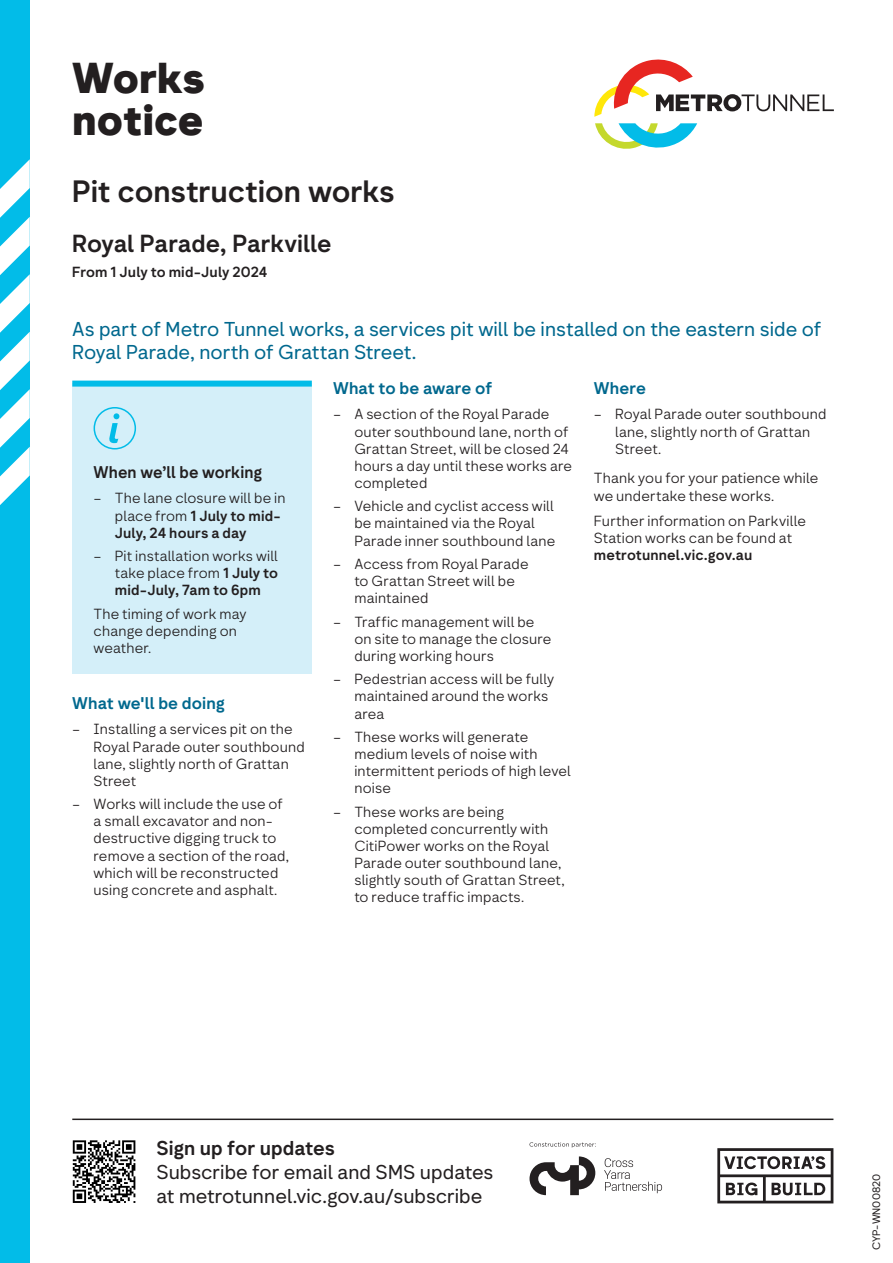
<style>
.page{position:relative;width:893px;height:1263px;background:#fff}
.page>*{position:absolute;margin:0;border:0;box-sizing:border-box;transform-origin:0 0}
.t1{font:800 42px/42px "Network Geo";letter-spacing:-.01em;color:#231f20}
.t2{font:700 30px "Network Geo";letter-spacing:-.005em;color:#231f20}
.t3{font:700 24px "Network Geo";letter-spacing:-.005em;color:#231f20}
.t4{font:19.5px/23.4px "Network Geo";color:#00688e}
.t5{font:19.5px/24px "Network Geo";color:#231f20}
.t6{font:700 19.5px "Network Geo";color:#231f20}
.t7{font:700 16.5px "Network Geo";letter-spacing:.005em;color:#00688e}
.t8{font:700 16.5px "Network Geo";letter-spacing:.005em;color:#231f20;scale:.96 1}
.t9{font:300 14.25px/17.1px "Network Geo";letter-spacing:.01em;color:#231f20}
.t10{font:700 14.25px "Network Geo";letter-spacing:.005em;color:#231f20}
.t11{font:10.5px "Network Geo";color:#231f20}
.s1{font-weight:700}
</style>
<div class="page">
<hr style="left:72px;top:1118px;width:761px;height:2px;background:#231f20">
<svg style="left:717px;top:1148px;width:116px;height:55px"></svg>
<svg style="left:73px;top:1140px;width:62px;height:63px"></svg>
<svg style="left:529px;top:1156px;width:66px;height:39px"></svg>
<svg style="left:604px;top:1158px;width:58px;height:35px"></svg>
<svg style="left:529px;top:1142px;width:67px;height:5px"></svg>
<svg style="left:594px;top:60px;width:239px;height:57px"></svg>
<svg style="left:595px;top:123px;width:102px;height:26px"></svg>
<div style="left:72px;top:384px;width:240px;height:290px;background:#d4eff9"></div>
<div style="left:72px;top:381px;width:240px;height:6px;background:#02bce8"></div>
<div style="left:94px;top:407px;width:42px;height:42px;border:2px solid #02bce8;border-radius:50%"></div>
<svg style="left:109px;top:413px;width:10px;height:30px"></svg>
<div style="left:0;top:0;width:30px;height:1263px;background:#02bce8"></div>
<svg style="left:0;top:159px;width:30px;height:346px"></svg>
<h1 class="t1" style="left:72px;top:58px;width:134px">Works notice</h1>
<h2 class="t2" style="left:72px;top:171px;width:324px">Pit construction works</h2>
<h3 class="t3" style="left:72px;top:227px;width:261px">Royal Parade, Parkville</h3>
<p class="t10" style="left:72px;top:263px;width:197px">From 1 July to mid-July 2024</p>
<h3 class="t4" style="left:72px;top:318px;width:750px">As part of Metro Tunnel works, a services pit will be installed on the eastern side of<br>Royal Parade, north of Grattan Street.</h3>
<p class="t8" style="left:94px;top:461px;width:177px">When we’ll be working</p>
<p class="t9" style="left:115px;top:490px;width:172px;text-indent:-21px">– The lane closure will be in place from <span class="s1">1 July to mid-<br>July, 24 hours a day</span></p>
<p class="t9" style="left:115px;top:548px;width:165px;text-align:justify;text-indent:-21px">– Pit installation works will take place from <span class="s1">1 July to mid-July, 7am to 6pm</span></p>
<p class="t9" style="left:94px;top:606px;width:155px">The timing of work may change depending on weather.</p>
<p class="t7" style="left:72px;top:692px;width:154px">What we'll be doing</p>
<p class="t9" style="left:94px;top:721px;width:213px;text-indent:-21px">– Installing a services pit on the<br>Royal Parade outer southbound lane, slightly north of Grattan<br>Street</p>
<p class="t9" style="left:94px;top:796px;width:197px;text-indent:-21px">– Works will include the use of a small excavator and non&shy;destructive digging truck to remove a section of the road, which will be reconstructed using concrete and asphalt.</p>
<p class="t7" style="left:333px;top:377px;width:161px">What to be aware of</p>
<p class="t9" style="left:354px;top:406px;width:219px;text-indent:-21px">– A section of the Royal Parade outer southbound lane, north of<br>Grattan Street, will be closed 24 hours a day until these works are completed</p>
<p class="t9" style="left:354px;top:498px;width:202px;text-indent:-21px">– Vehicle and cyclist access will be maintained via the Royal<br>Parade inner southbound lane</p>
<p class="t9" style="left:354px;top:556px;width:176px;text-indent:-21px">– Access from Royal Parade to Grattan Street will be maintained</p>
<p class="t9" style="left:354px;top:613px;width:199px;text-indent:-21px">– Traffic management will be on site to manage the closure during working hours</p>
<p class="t9" style="left:354px;top:671px;width:201px;text-indent:-21px">– Pedestrian access will be fully maintained around the works area</p>
<p class="t9" style="left:354px;top:729px;width:218px;text-indent:-21px">– These works will generate medium levels of noise with intermittent periods of high level noise</p>
<p class="t9" style="left:354px;top:804px;width:212px;text-indent:-21px">– These works are being completed concurrently with<br>CitiPower works on the Royal<br>Parade outer southbound lane, slightly south of Grattan Street, to reduce traffic impacts.</p>
<p class="t7" style="left:594px;top:377px;width:54px">Where</p>
<p class="t9" style="left:615px;top:406px;width:213px;text-indent:-21px">– Royal Parade outer southbound lane, slightly north of Grattan<br>Street.</p>
<p class="t9" style="left:594px;top:470px;width:226px">Thank you for your patience while we undertake these works.</p>
<p class="t9" style="left:594px;top:513px;width:213px">Further information on Parkville<br>Station works can be found at</p>
<p class="t10" style="left:594px;top:546px;width:160px">metrotunnel.vic.gov.au</p>
<h3 class="t6" style="left:156px;top:1135px;width:180px">Sign up for updates</h3>
<h3 class="t5" style="left:156px;top:1161px;width:338px">Subscribe for email and SMS updates at metrotunnel.vic.gov.au/subscribe</h3>
<p class="t11" style="left:869px;top:1250px;width:78px;rotate:-90deg">CYP-WN00820</p>
</div>
